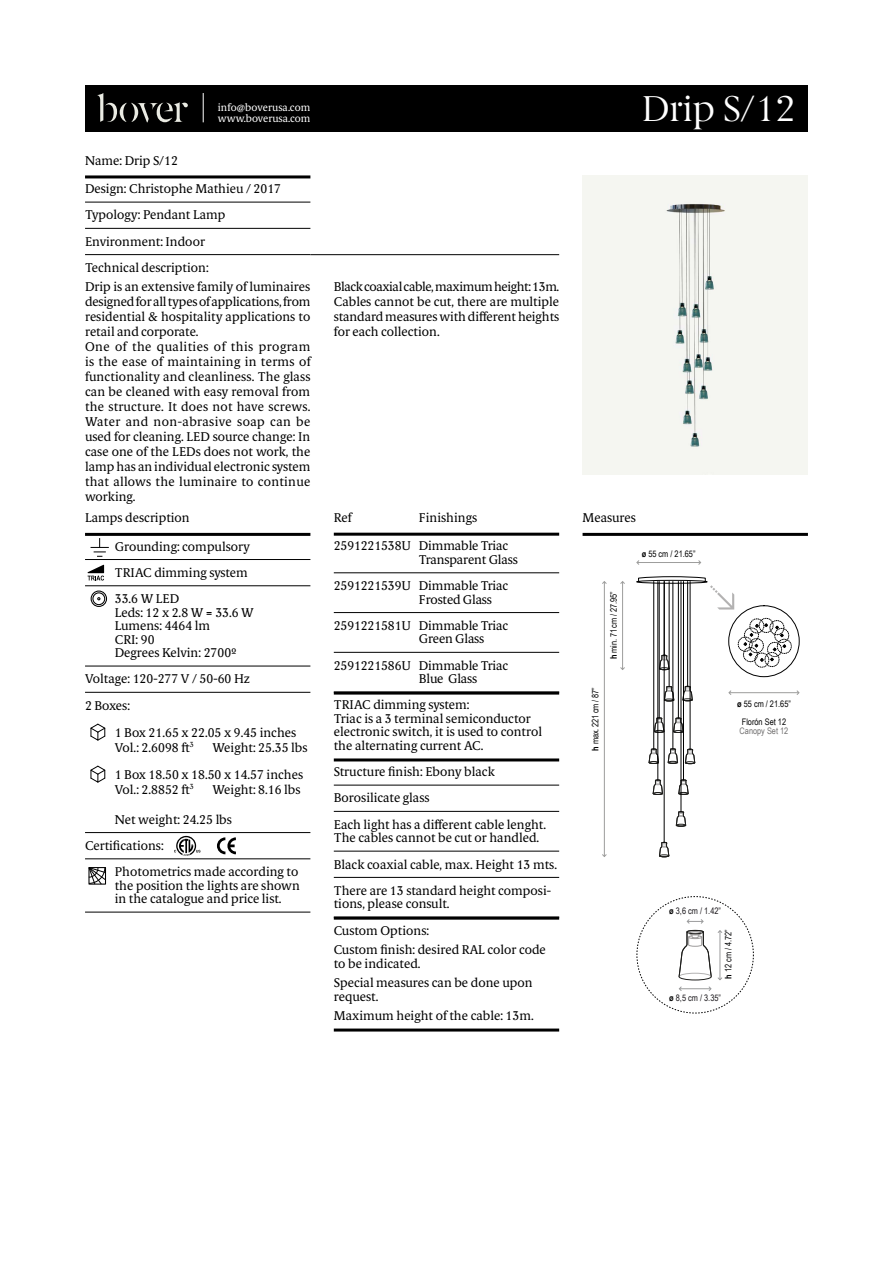
<style>
.page{position:relative;width:893px;height:1263px;background:#fff}
.page>*{position:absolute;margin:0;border:0;box-sizing:border-box;transform-origin:0 0}
.t1{font:36px "Berlingske Serif";color:#fff}
.t2{font:12.75px/15px "Berlingske Serif Tx";color:#000}
.t3{font:10.5px/11.2px "Berlingske Serif Tx";color:#fff}
.t4{font:9px/18px "Arial Narrow";color:#000;text-align:center}
.t5{font:9px "Arial Narrow";color:#1b181c}
.t6{font:9px "Arial Narrow";color:#010203}
.t7{font:9px "Arial Narrow";color:#706f6f}
.s1{font-weight:700}
.s2{font-weight:700;color:#000}
</style>
<div class="page">
<hr style="left:583px;top:533px;width:225px;height:3px;background:#000">
<hr style="left:334px;top:533px;width:225px;height:3px;background:#000">
<hr style="left:334px;top:572px;width:225px;height:1px;background:#000">
<hr style="left:334px;top:612px;width:225px;height:1px;background:#000">
<hr style="left:334px;top:652px;width:225px;height:1px;background:#000">
<hr style="left:334px;top:691px;width:225px;height:3px;background:#000">
<hr style="left:334px;top:758px;width:225px;height:3px;background:#000">
<hr style="left:334px;top:785px;width:225px;height:1px;background:#000">
<hr style="left:334px;top:811px;width:225px;height:1px;background:#000">
<hr style="left:334px;top:851px;width:225px;height:1px;background:#000">
<hr style="left:334px;top:877px;width:225px;height:1px;background:#000">
<hr style="left:334px;top:917px;width:225px;height:3px;background:#000">
<hr style="left:334px;top:1028px;width:225px;height:3px;background:#000">
<hr style="left:85px;top:533px;width:225px;height:3px;background:#000">
<hr style="left:85px;top:559px;width:225px;height:1px;background:#000">
<hr style="left:85px;top:585px;width:225px;height:1px;background:#000">
<hr style="left:85px;top:666px;width:225px;height:1px;background:#000">
<hr style="left:85px;top:692px;width:225px;height:1px;background:#000">
<hr style="left:85px;top:832px;width:225px;height:1px;background:#000">
<hr style="left:85px;top:858px;width:225px;height:1px;background:#000">
<hr style="left:85px;top:912px;width:225px;height:1px;background:#000">
<svg style="left:91px;top:538px;width:18px;height:19px"></svg>
<svg style="left:88px;top:565px;width:16px;height:15px"></svg>
<svg style="left:91px;top:591px;width:16px;height:15px"></svg>
<div style="left:91px;top:590px;width:16px;height:17px;border:1px solid #000;border-radius:50%"></div>
<div style="left:92px;top:592px;width:13px;height:13px;border:1px solid #000;border-radius:50%"></div>
<svg style="left:90px;top:723px;width:16px;height:18px"></svg>
<svg style="left:90px;top:765px;width:16px;height:18px"></svg>
<svg style="left:217px;top:837px;width:19px;height:17px"></svg>
<svg style="left:174px;top:836px;width:26px;height:20px"></svg>
<svg style="left:88px;top:867px;width:19px;height:18px"></svg>
<svg style="left:686px;top:919px;width:18px;height:5px"></svg>
<svg style="left:678px;top:930px;width:45px;height:61px"></svg>
<hr style="left:637px;top:562px;width:64px;height:1px;background:#9d9d9c">
<hr style="left:622px;top:582px;width:1px;height:87px;background:#9d9d9c">
<hr style="left:604px;top:582px;width:1px;height:274px;background:#9d9d9c">
<svg style="left:602px;top:854px;width:5px;height:3px"></svg>
<svg style="left:638px;top:576px;width:96px;height:33px"></svg>
<hr style="left:637px;top:580px;width:70px;height:3px;background:#fff;border-radius:50%">
<div style="left:636px;top:580px;width:71px;height:4px;border:1px solid #000;border-radius:50%"></div>
<svg style="left:660px;top:654px;width:9px;height:16px"></svg>
<svg style="left:665px;top:686px;width:8px;height:16px"></svg>
<hr style="left:669px;top:581px;width:1px;height:105px;background:#000">
<svg style="left:682px;top:686px;width:11px;height:15px"></svg>
<hr style="left:687px;top:581px;width:1px;height:105px;background:#000">
<svg style="left:654px;top:717px;width:10px;height:16px"></svg>
<hr style="left:659px;top:581px;width:1px;height:137px;background:#000">
<svg style="left:674px;top:717px;width:9px;height:16px"></svg>
<hr style="left:678px;top:581px;width:1px;height:137px;background:#000">
<svg style="left:648px;top:748px;width:10px;height:16px"></svg>
<hr style="left:653px;top:581px;width:1px;height:168px;background:#000">
<svg style="left:667px;top:748px;width:11px;height:16px"></svg>
<hr style="left:673px;top:581px;width:1px;height:168px;background:#000">
<svg style="left:685px;top:748px;width:10px;height:16px"></svg>
<hr style="left:690px;top:581px;width:1px;height:168px;background:#000">
<svg style="left:652px;top:779px;width:11px;height:16px"></svg>
<hr style="left:658px;top:581px;width:1px;height:199px;background:#000">
<svg style="left:678px;top:779px;width:11px;height:16px"></svg>
<hr style="left:683px;top:581px;width:1px;height:199px;background:#000">
<svg style="left:676px;top:811px;width:10px;height:16px"></svg>
<hr style="left:681px;top:581px;width:1px;height:231px;background:#000">
<svg style="left:659px;top:842px;width:11px;height:15px"></svg>
<hr style="left:664px;top:581px;width:1px;height:261px;background:#000">
<hr style="left:729px;top:692px;width:70px;height:1px;background:#9d9d9c">
<svg style="left:728px;top:690px;width:4px;height:5px"></svg>
<svg style="left:796px;top:690px;width:4px;height:5px"></svg>
<div style="left:728px;top:605px;width:72px;height:72px;border:1px solid #000;border-radius:50%"></div>
<svg style="left:738px;top:618px;width:54px;height:50px"></svg>
<hr style="left:85px;top:175px;width:225px;height:3px;background:#000">
<hr style="left:85px;top:202px;width:225px;height:1px;background:#000">
<hr style="left:85px;top:228px;width:225px;height:1px;background:#000">
<hr style="left:85px;top:254px;width:225px;height:1px;background:#000">
<hr style="left:310px;top:254px;width:249px;height:1px;background:#000">
<div style="left:583px;top:175px;width:225px;height:299px;background:#f5f6f1"></div>
<div style="left:85px;top:85px;width:723px;height:47px;background:#000"></div>
<svg style="left:203px;top:93px;width:1px;height:29px"></svg>
<svg style="left:97px;top:93px;width:91px;height:29px"></svg>
<p class="t3" style="left:218px;top:102px;width:94px">info@boverusa.com www.boverusa.com</p>
<h1 class="t1" style="left:642px;top:86px;width:156px">Drip S/12</h1>
<p class="t2" style="left:85px;top:153px;width:94px">Name: Drip S/12</p>
<p class="t2" style="left:85px;top:176px;width:198px;line-height:26.2px">Design: Christophe Mathieu / 2017<br>Typology: Pendant Lamp<br>Environment: Indoor<br>Technical description:</p>
<p class="t2" style="left:85px;top:279px;width:227px">Drip is an extensive family of luminaires designed for all types of applications, from residential &amp; hospitality applications to retail and corporate.<br>One of the qualities of this program is the ease of maintaining in terms of functionality and cleanliness. The glass can be cleaned with easy removal from the structure. It does not have screws.<br>Water and non-abrasive soap can be used for cleaning. LED source change: In case one of the LEDs does not work, the lamp has an individual electronic system that allows the luminaire to continue working.</p>
<p class="t2" style="left:334px;top:279px;width:227px;text-align:justify">Black coaxial cable, maximum height: 13m.<br>Cables cannot be cut, there are multiple standard measures with different heights for each collection.</p>
<p class="t2" style="left:85px;top:510px;width:106px">Lamps description</p>
<p class="t2" style="left:115px;top:533px;width:137px;line-height:26.2px">Grounding: compulsory<br>TRIAC dimming system<br>33.6 W LED</p>
<p class="t2" style="left:115px;top:605px;width:141px;line-height:13.5px">Leds: 12 x 2.8 W = 33.6 W<br>Lumens: 4464 lm<br>CRI: 90<br>Degrees Kelvin: 2700º</p>
<p class="t2" style="left:85px;top:666px;width:166px;line-height:26.2px">Voltage: 120-277 V / 50-60 Hz<br>2 Boxes:</p>
<p class="t2" style="left:115px;top:725px;width:183px">1 Box 21.65 x 22.05 x 9.45 inches<br>Vol.: 2.6098 ft<sup>3</sup></p>
<p class="t2" style="left:115px;top:734px;width:194px;line-height:27px;text-indent:98px">Weight: 25.35 lbs<br>1 Box 18.50 x 18.50 x 14.57 inches</p>
<p class="t2" style="left:115px;top:782px;width:80px">Vol.: 2.8852 ft<sup>3</sup></p>
<p class="t2" style="left:213px;top:782px;width:90px">Weight: 8.16 lbs</p>
<p class="t2" style="left:85px;top:806px;width:148px;line-height:26.2px;text-indent:30px">Net weight: 24.25 lbs<br>Certifications:</p>
<p class="t2" style="left:115px;top:865px;width:187px;line-height:13.5px;text-align:justify">Photometrics made according to the position the lights are shown in the catalogue and price list.</p>
<p class="t2" style="left:334px;top:510px;width:19px">Ref</p>
<p class="t2" style="left:419px;top:510px;width:60px">Finishings</p>
<p class="t2" style="left:583px;top:510px;width:55px">Measures</p>
<p class="t2" style="left:419px;top:539px;width:100px;line-height:13.5px;text-indent:-85px">2591221538U Dimmable Triac<br>Transparent Glass</p>
<p class="t2" style="left:419px;top:579px;width:91px;line-height:13.5px;text-indent:-85px">2591221539U Dimmable Triac<br>Frosted Glass</p>
<p class="t2" style="left:419px;top:619px;width:91px;line-height:13.5px;text-indent:-85px">2591221581U Dimmable Triac<br>Green Glass</p>
<p class="t2" style="left:419px;top:658px;width:91px;line-height:13.5px;text-indent:-85px">2591221586U Dimmable Triac<br>Blue Glass</p>
<p class="t2" style="left:334px;top:698px;width:210px;line-height:13.5px">TRIAC dimming system:<br>Triac is a 3 terminal semiconductor electronic switch, it is used to control the alternating current AC.</p>
<p class="t2" style="left:334px;top:759px;width:214px;line-height:26.2px">Structure finish: Ebony black<br>Borosilicate glass<br>Each light has a different cable lenght.</p>
<p class="t2" style="left:334px;top:825px;width:225px;line-height:26.2px">The cables cannot be cut or handled.<br>Black coaxial cable, max. Height 13 mts.<br>There are 13 standard height composi-</p>
<p class="t2" style="left:334px;top:891px;width:117px;line-height:26.2px">tions, please consult.<br>Custom Options:</p>
<p class="t2" style="left:334px;top:943px;width:214px;line-height:13.5px">Custom finish: desired RAL color code to be indicated.</p>
<p class="t2" style="left:334px;top:976px;width:200px;line-height:13.5px">Special measures can be done upon request.</p>
<p class="t2" style="left:334px;top:1008px;width:202px">Maximum height of the cable: 13m.</p>
<p class="t4" style="left:642px;top:544px;width:55px"><span class="s1">ø</span> 55 cm / 21.65”</p>
<p class="t4" style="left:604px;top:659px;width:69px;rotate:-90deg"><span class="s1">h</span> min. 71 cm / 27.95”</p>
<p class="t4" style="left:586px;top:751px;width:65px;rotate:-90deg"><span class="s1">h</span> max. 221 cm / 87”</p>
<p class="t4" style="left:737px;top:694px;width:55px"><span class="s1">ø</span> 55 cm / 21.65”<br>Florón Set 12</p>
<p class="t7" style="left:740px;top:724px;width:50px">Canopy Set 12</p>
<p class="t5" style="left:669px;top:904px;width:53px"><span class="s2">ø</span> 3,6 cm / 1.42”</p>
<p class="t6" style="left:722px;top:979px;width:51px;rotate:-90deg"><span class="s1">h</span> 12 cm / 4.72”</p>
<p class="t5" style="left:669px;top:991px;width:53px"><span class="s2">ø</span> 8,5 cm / 3.35”</p>
</div>
